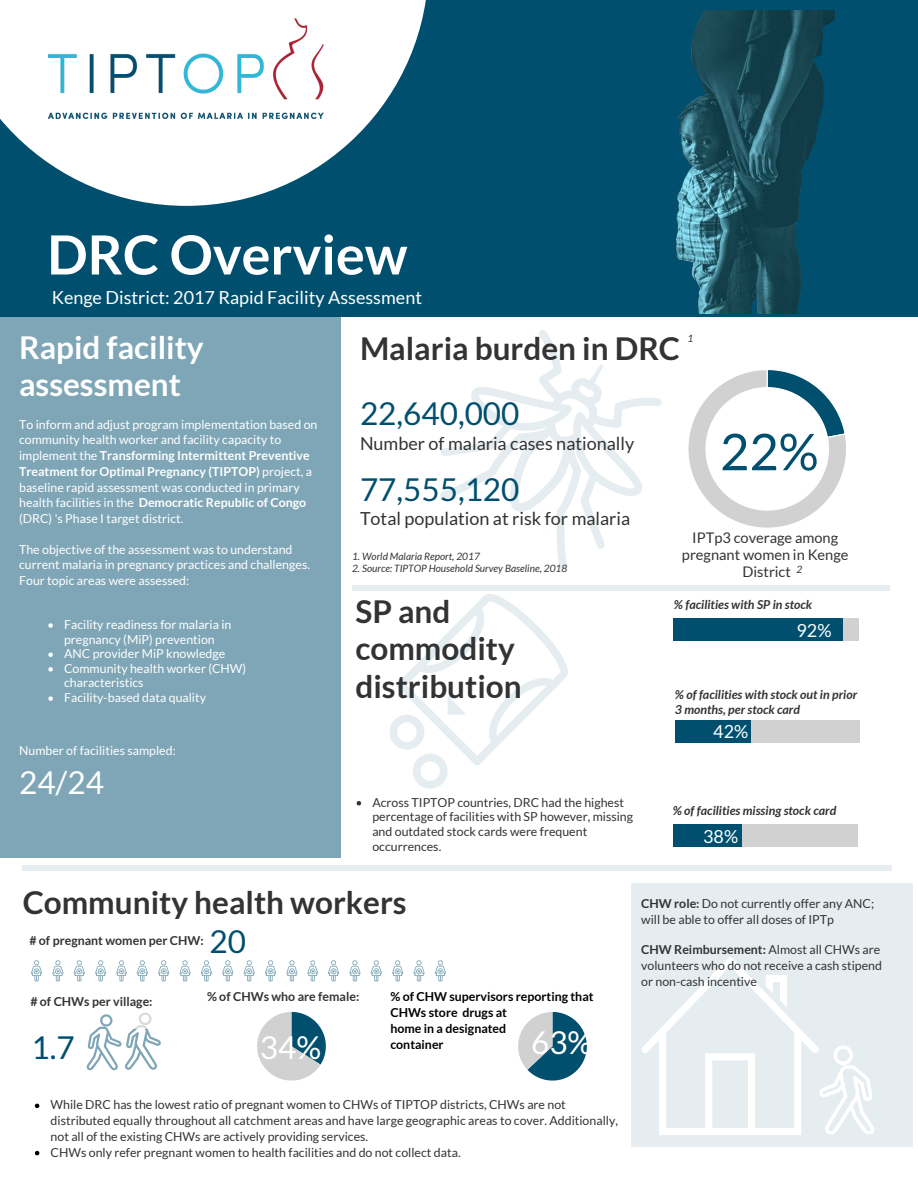
<style>
.page{position:relative;width:918px;height:1188px;background:#fff}
.page>*{position:absolute;margin:0;border:0;box-sizing:border-box;transform-origin:0 0}
.t1{font:700 54px "Lato";color:#fff}
.t2{font:50.7px "Lato";color:#004f6e}
.t3{font:700 31.5px/37.2px "Lato";color:#333}
.t4{font:31.5px "Lato";color:#004f6e}
.t5{font:700 31.5px/37.2px "Lato";color:#fff}
.t6{font:31.5px "Lato";color:#fff}
.t7{font:18px "Lato";color:#333}
.t8{font:18px "Lato";color:#fff}
.t9{font:14.7px/16.8px "Lato";color:#333;text-align:center}
.t10{font:12.3px/15.8px "Lato";color:#fff}
.t11{font:12.3px/15.8px "Lato";color:#333}
.t12{font:italic 700 12.3px/15.8px "Lato";color:#333}
.t13{font:700 12.3px/15.8px "Lato";color:#000}
.t14{font:700 12.3px "Lato";color:#333}
.t15{font:italic 10.2px "Lato";color:#333}
.s1{font-weight:700}
</style>
<div class="page">
<svg style="left:440px;top:330px;width:222px;height:240px"></svg>
<div style="left:631px;top:883px;width:281px;height:263px;background:#e5edf0"></div>
<svg style="left:31px;top:960px;width:11px;height:21px"></svg>
<svg style="left:52px;top:960px;width:12px;height:21px"></svg>
<svg style="left:74px;top:960px;width:11px;height:21px"></svg>
<svg style="left:95px;top:960px;width:11px;height:21px"></svg>
<svg style="left:116px;top:960px;width:11px;height:21px"></svg>
<svg style="left:137px;top:960px;width:11px;height:21px"></svg>
<svg style="left:158px;top:960px;width:11px;height:21px"></svg>
<svg style="left:179px;top:960px;width:12px;height:21px"></svg>
<svg style="left:201px;top:960px;width:11px;height:21px"></svg>
<svg style="left:222px;top:960px;width:11px;height:21px"></svg>
<svg style="left:244px;top:960px;width:11px;height:21px"></svg>
<svg style="left:265px;top:960px;width:11px;height:21px"></svg>
<svg style="left:286px;top:960px;width:12px;height:21px"></svg>
<svg style="left:307px;top:960px;width:11px;height:21px"></svg>
<svg style="left:328px;top:960px;width:11px;height:21px"></svg>
<svg style="left:349px;top:960px;width:12px;height:21px"></svg>
<svg style="left:371px;top:960px;width:11px;height:21px"></svg>
<svg style="left:392px;top:960px;width:11px;height:21px"></svg>
<svg style="left:413px;top:960px;width:12px;height:21px"></svg>
<svg style="left:435px;top:960px;width:11px;height:21px"></svg>
<div style="left:0;top:0;width:918px;height:316px;background:#004f6e"></div>
<svg style="left:0;top:0;width:426px;height:206px;fill:#fff"></svg>
<img style="left:48px;top:18px;width:276px;height:100px">
<div style="left:0;top:315px;width:341px;height:542px;background:#7fa6b6"></div>
<svg style="left:688px;top:369px;width:158px;height:159px"></svg>
<svg style="left:641px;top:957px;width:233px;height:178px"></svg>
<svg style="left:87px;top:1012px;width:74px;height:59px"></svg>
<svg style="left:257px;top:1012px;width:69px;height:69px"></svg>
<svg style="left:518px;top:1012px;width:69px;height:69px"></svg>
<div style="left:352px;top:585px;width:538px;height:6px;background:#e5edf0"></div>
<svg style="left:35px;top:1104px;width:4px;height:4px"></svg>
<svg style="left:35px;top:1151px;width:4px;height:4px"></svg>
<div style="left:23px;top:865px;width:869px;height:6px;background:#e5edf0"></div>
<svg style="left:48px;top:623px;width:5px;height:5px"></svg>
<svg style="left:48px;top:652px;width:5px;height:5px"></svg>
<svg style="left:48px;top:667px;width:5px;height:5px"></svg>
<svg style="left:48px;top:696px;width:5px;height:5px"></svg>
<svg style="left:357px;top:801px;width:4px;height:5px"></svg>
<div style="left:674px;top:619px;width:169px;height:22px;background:#004f6e"></div>
<div style="left:843px;top:619px;width:15px;height:22px;background:#d1d1d1"></div>
<div style="left:675px;top:720px;width:77px;height:23px;background:#004f6e"></div>
<div style="left:752px;top:720px;width:108px;height:23px;background:#d1d1d1"></div>
<div style="left:674px;top:824px;width:69px;height:23px;background:#004f6e"></div>
<div style="left:743px;top:824px;width:115px;height:23px;background:#d1d1d1"></div>
<svg style="left:389px;top:594px;width:179px;height:195px"></svg>
<img style="left:675px;top:10px;width:160px;height:304px">
<h1 class="t1" style="left:47px;top:224px;width:362px">DRC Overview</h1>
<h3 class="t8" style="left:52px;top:287px;width:372px">Kenge District: 2017 Rapid Facility Assessment</h3>
<h3 class="t3" style="left:360px;top:329px;width:322px">Malaria burden in DRC</h3>
<p class="t15" style="left:687px;top:333px;width:7px">1</p>
<h3 class="t5" style="left:19px;top:328px;width:186px">Rapid facility assessment</h3>
<p class="t10" style="left:19px;top:416px;width:300px">To inform and adjust program implementation based on community health worker and facility capacity to implement the <span class="s1">Transforming Intermittent Preventive Treatment for Optimal Pregnancy (TIPTOP)</span> project, a baseline rapid assessment was conducted in primary health facilities in the <span class="s1">Democratic Republic of Congo </span>(DRC) 's Phase I target district.</p>
<p class="t10" style="left:19px;top:541px;width:292px">The objective of the assessment was to understand current malaria in pregnancy practices and challenges.<br>Four topic areas were assessed:</p>
<p class="t10" style="left:64px;top:617px;width:184px;line-height:14.7px">Facility readiness for malaria in pregnancy (MiP) prevention<br>ANC provider MiP knowledge<br>Community health worker (CHW) characteristics<br>Facility-based data quality</p>
<h3 class="t4" style="left:360px;top:396px;width:161px">22,640,000</h3>
<h2 class="t2" style="left:720px;top:424px;width:100px">22%</h2>
<h3 class="t7" style="left:360px;top:433px;width:276px">Number of malaria cases nationally</h3>
<h3 class="t4" style="left:360px;top:472px;width:161px">77,555,120</h3>
<h3 class="t7" style="left:360px;top:509px;width:272px">Total population at risk for malaria</h3>
<p class="t9" style="left:682px;top:530px;width:168px">IPTp3 coverage among pregnant women in Kenge<br>District</p>
<p class="t15" style="left:352px;top:551px;width:129px">1. World Malaria Report, 2017</p>
<p class="t15" style="left:352px;top:562px;width:217px">2. Source: TIPTOP Household Survey Baseline, 2018</p>
<p class="t15" style="left:796px;top:563px;width:7px">2</p>
<p class="t12" style="left:674px;top:597px;width:140px">% facilities with SP in stock</p>
<h3 class="t8" style="left:796px;top:620px;width:37px">92%</h3>
<h3 class="t3" style="left:356px;top:593px;width:168px">SP and commodity distribution</h3>
<p class="t12" style="left:675px;top:687px;width:184px">% of facilities with stock out in prior<br>3 months, per stock card</p>
<h3 class="t8" style="left:713px;top:721px;width:37px">42%</h3>
<p class="t10" style="left:19px;top:742px;width:158px">Number of facilities sampled:</p>
<h3 class="t6" style="left:19px;top:765px;width:86px">24/24</h3>
<p class="t11" style="left:372px;top:795px;width:262px;line-height:14.7px">Across TIPTOP countries, DRC had the highest percentage of facilities with SP however, missing and outdated stock cards were frequent occurrences.</p>
<p class="t12" style="left:673px;top:802px;width:165px">% of facilities missing stock card</p>
<h3 class="t8" style="left:703px;top:826px;width:37px">38%</h3>
<h3 class="t3" style="left:23px;top:883px;width:385px">Community health workers</h3>
<h3 class="t4" style="left:210px;top:924px;width:38px">20</h3>
<p class="t14" style="left:29px;top:933px;width:176px"># of pregnant women per CHW:</p>
<p class="t14" style="left:30px;top:994px;width:124px"># of CHWs per village:</p>
<h3 class="t4" style="left:32px;top:1030px;width:45px">1.7</h3>
<p class="t14" style="left:207px;top:990px;width:154px">% of CHWs who are female:</p>
<p class="t13" style="left:390px;top:989px;width:205px">% of CHW supervisors reporting that<br>CHWs store drugs at<br>home in a designated<br>container</p>
<h3 class="t6" style="left:260px;top:1030px;width:63px">34%</h3>
<h3 class="t6" style="left:531px;top:1025px;width:63px">63%</h3>
<p class="t11" style="left:641px;top:895px;width:234px"><span class="s1">CHW role:</span> Do not currently offer any ANC; will be able to offer all doses of IPTp</p>
<p class="t11" style="left:641px;top:942px;width:242px"><span class="s1">CHW Reimbursement:</span> Almost all CHWs are volunteers who do not receive a cash stipend or non-cash incentive</p>
<p class="t11" style="left:51px;top:1097px;width:569px">While DRC has the lowest ratio of pregnant women to CHWs of TIPTOP districts, CHWs are not distributed equally throughout all catchment areas and have large geographic areas to cover. Additionally, not all of the existing CHWs are actively providing services.<br>CHWs only refer pregnant women to health facilities and do not collect data.</p>
</div>
